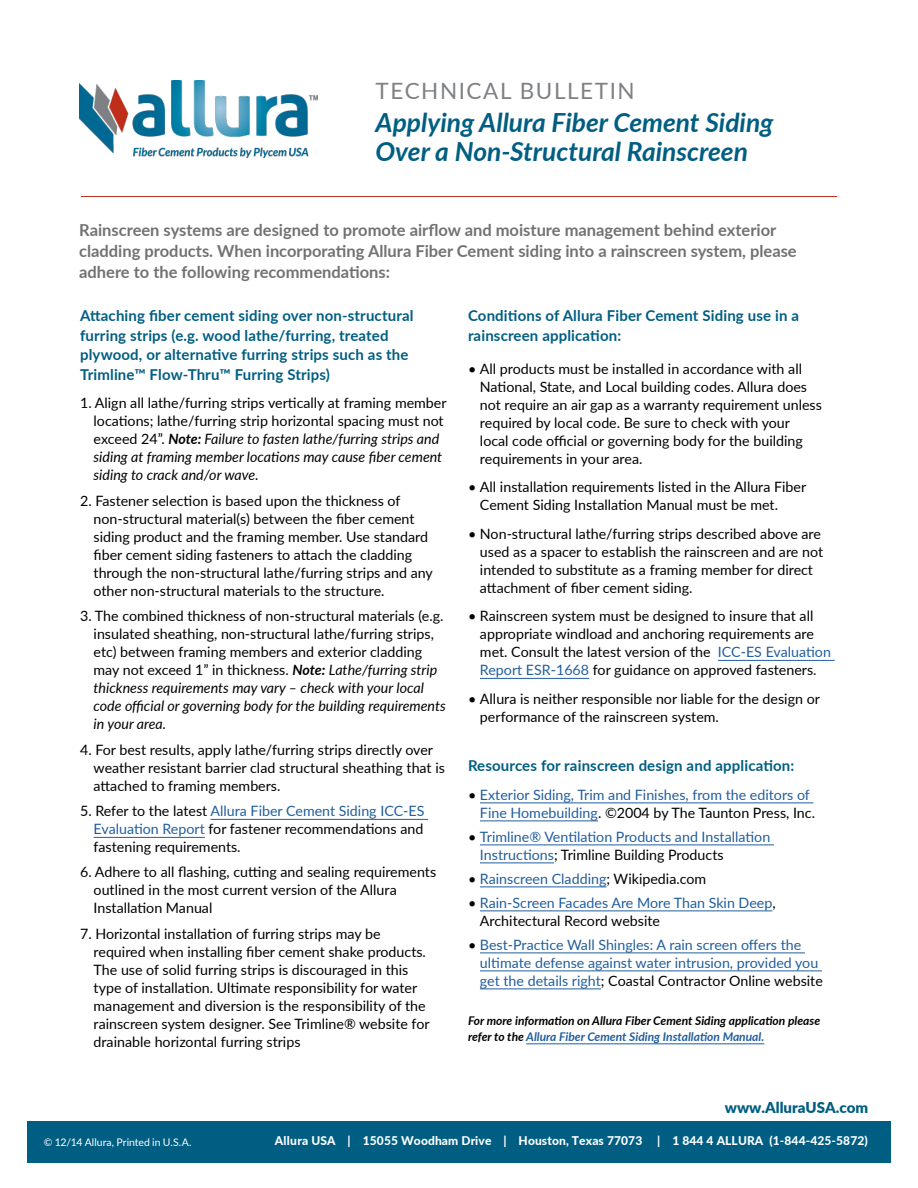
<style>
.page{position:relative;width:918px;height:1188px;background:#fff}
.page>*{position:absolute;margin:0;border:0;box-sizing:border-box;transform-origin:0 0}
.t1{font:italic 700 26.4px/28.5px "Lato";color:#005e82}
.t2{font:22.5px "Lato";letter-spacing:.07em;color:#7e8083}
.t3{font:700 16.5px/21px "Lato";color:#717271}
.t4{font:700 15px/19.5px "Lato";letter-spacing:.01em;color:#005e82}
.t5{font:900 15px "Lato";color:#005e82}
.t6{font:14.25px/18px "Lato";color:#000}
.t7{font:14.25px/18px "Lato";color:#215e9e}
.t8{font:italic 700 12px/16.5px "Lato";color:#000}
.t9{font:800 12px "Lato";letter-spacing:.01em;color:#fff}
.t10{font:10.5px "Lato";letter-spacing:-.005em;color:#fff}
.s1{font-weight:700;font-style:italic}
.s2{font-style:italic}
.s3{color:#215e9e}
.s4{color:#000}
</style>
<div class="page">
<div style="left:27px;top:1121px;width:864px;height:41px;background:#005e82"></div>
<hr style="left:211px;top:819px;width:217px;height:1px;background:#215e9e">
<hr style="left:94px;top:837px;width:111px;height:1px;background:#215e9e">
<hr style="left:718px;top:660px;width:117px;height:1px;background:#215e9e">
<hr style="left:480px;top:678px;width:109px;height:1px;background:#215e9e">
<hr style="left:480px;top:803px;width:333px;height:1px;background:#215e9e">
<hr style="left:480px;top:821px;width:118px;height:1px;background:#215e9e">
<hr style="left:480px;top:845px;width:294px;height:1px;background:#215e9e">
<hr style="left:480px;top:863px;width:74px;height:1px;background:#215e9e">
<hr style="left:480px;top:887px;width:126px;height:1px;background:#215e9e">
<hr style="left:480px;top:911px;width:292px;height:1px;background:#215e9e">
<hr style="left:480px;top:953px;width:325px;height:1px;background:#215e9e">
<hr style="left:480px;top:971px;width:342px;height:1px;background:#215e9e">
<hr style="left:480px;top:989px;width:121px;height:1px;background:#215e9e">
<hr style="left:526px;top:1044px;width:238px;height:1px;background:#215e9e">
<img style="left:79px;top:81px;width:239px;height:77px">
<hr style="left:81px;top:196px;width:756px;height:1px;background:#c0311a">
<h2 class="t2" style="left:376px;top:74px;width:261px">TECHNICAL BULLETIN</h2>
<h1 class="t1" style="left:376px;top:107px;width:399px">Applying Allura Fiber Cement Siding<br>Over a Non-Structural Rainscreen</h1>
<p class="t3" style="left:79px;top:219px;width:719px">Rainscreen systems are designed to promote airflow and moisture management behind exterior cladding products. When incorporating Allura Fiber Cement siding into a rainscreen system, please adhere to the following recommendations:</p>
<p class="t4" style="left:80px;top:305px;width:335px">Attaching fiber cement siding over non-structural furring strips (e.g. wood lathe/furring, treated plywood, or alternative furring strips such as the Trimline™ Flow-Thru™ Furring Strips)</p>
<p class="t6" style="left:94px;top:393px;width:355px;text-indent:-13px">1. Align all lathe/furring strips vertically at framing member locations; lathe/furring strip horizontal spacing must not exceed 24”. <span class="s1">Note:</span> <span class="s2">Failure to fasten lathe/furring strips and siding at framing member locations may cause fiber cement siding to crack and/or wave.</span></p>
<p class="t6" style="left:94px;top:491px;width:341px;text-indent:-13px">2. Fastener selection is based upon the thickness of non-structural material(s) between the fiber cement siding product and the framing member. Use standard fiber cement siding fasteners to attach the cladding through the non-structural lathe/furring strips and any other non-structural materials to the structure.</p>
<p class="t6" style="left:94px;top:606px;width:354px;text-indent:-13px">3. The combined thickness of non-structural materials (e.g. insulated sheathing, non-structural lathe/furring strips, etc) between framing members and exterior cladding may not exceed 1” in thickness. <span class="s1">Note:</span> <span class="s2">Lathe/furring strip thickness requirements may vary – check with your local code official or governing body for the building requirements in your area.</span></p>
<p class="t6" style="left:94px;top:740px;width:353px;text-indent:-13px">4. For best results, apply lathe/furring strips directly over weather resistant barrier clad structural sheathing that is attached to framing members.</p>
<p class="t6" style="left:94px;top:801px;width:332px;text-align:justify;text-indent:-13px">5. Refer to the latest <span class="s3">Allura Fiber Cement Siding ICC-ES Evaluation Report</span> for fastener recommendations and fastening requirements.</p>
<p class="t6" style="left:94px;top:863px;width:344px;text-indent:-13px">6. Adhere to all flashing, cutting and sealing requirements outlined in the most current version of the Allura<br>Installation Manual</p>
<p class="t6" style="left:94px;top:924px;width:338px;text-indent:-13px">7. Horizontal installation of furring strips may be required when installing fiber cement shake products.<br>The use of solid furring strips is discouraged in this type of installation. Ultimate responsibility for water management and diversion is the responsibility of the rainscreen system designer. See Trimline® website for drainable horizontal furring strips</p>
<p class="t4" style="left:468px;top:305px;width:333px">Conditions of Allura Fiber Cement Siding use in a rainscreen application:</p>
<p class="t6" style="left:480px;top:359px;width:343px;text-indent:-12px">• All products must be installed in accordance with all National, State, and Local building codes. Allura does not require an air gap as a warranty requirement unless required by local code. Be sure to check with your local code official or governing body for the building requirements in your area.</p>
<p class="t6" style="left:480px;top:477px;width:328px;text-indent:-12px">• All installation requirements listed in the Allura Fiber<br>Cement Siding Installation Manual must be met.</p>
<p class="t6" style="left:480px;top:524px;width:345px;text-indent:-12px">• Non-structural lathe/furring strips described above are used as a spacer to establish the rainscreen and are not intended to substitute as a framing member for direct attachment of fiber cement siding.</p>
<p class="t6" style="left:480px;top:606px;width:352px;text-indent:-12px">• Rainscreen system must be designed to insure that all appropriate windload and anchoring requirements are met. Consult the latest version of the <span class="s3">ICC-ES Evaluation Report ESR-1668</span> for guidance on approved fasteners.</p>
<p class="t6" style="left:480px;top:689px;width:341px;text-indent:-12px">• Allura is neither responsible nor liable for the design or performance of the rainscreen system.</p>
<p class="t4" style="left:468px;top:755px;width:328px">Resources for rainscreen design and application:</p>
<p class="t7" style="left:480px;top:785px;width:337px;text-indent:-12px"><span class="s4">•</span> Exterior Siding, Trim and Finishes, from the editors of<br>Fine Homebuilding<span class="s4">. ©2004 by The Taunton Press, Inc.</span></p>
<p class="t7" style="left:480px;top:827px;width:292px;text-indent:-12px"><span class="s4">•</span> Trimline® Ventilation Products and Installation<br>Instructions<span class="s4">; Trimline Building Products</span></p>
<p class="t7" style="left:468px;top:869px;width:240px"><span class="s4">•</span> Rainscreen Cladding<span class="s4">; Wikipedia.com</span></p>
<p class="t7" style="left:480px;top:893px;width:297px;text-indent:-12px"><span class="s4">•</span> Rain-Screen Facades Are More Than Skin Deep<span class="s4">,<br>Architectural Record website</span></p>
<p class="t7" style="left:480px;top:935px;width:344px;text-indent:-12px"><span class="s4">•</span> Best-Practice Wall Shingles: A rain screen offers the ultimate defense against water intrusion, provided you get the details right<span class="s4">; Coastal Contractor Online website</span></p>
<p class="t8" style="left:468px;top:1011px;width:354px">For more information on Allura Fiber Cement Siding application please refer to the <span class="s3">Allura Fiber Cement Siding Installation Manual.</span></p>
<p class="t5" style="left:725px;top:1096px;width:145px">www.AlluraUSA.com</p>
<p class="t10" style="left:44px;top:1135px;width:149px">© 12/14 Allura, Printed in U.S.A.</p>
<p class="t9" style="left:275px;top:1132px;width:595px">Allura USA | 15055 Woodham Drive | Houston, Texas 77073 | 1 844 4 ALLURA (1-844-425-5872)</p>
</div>
